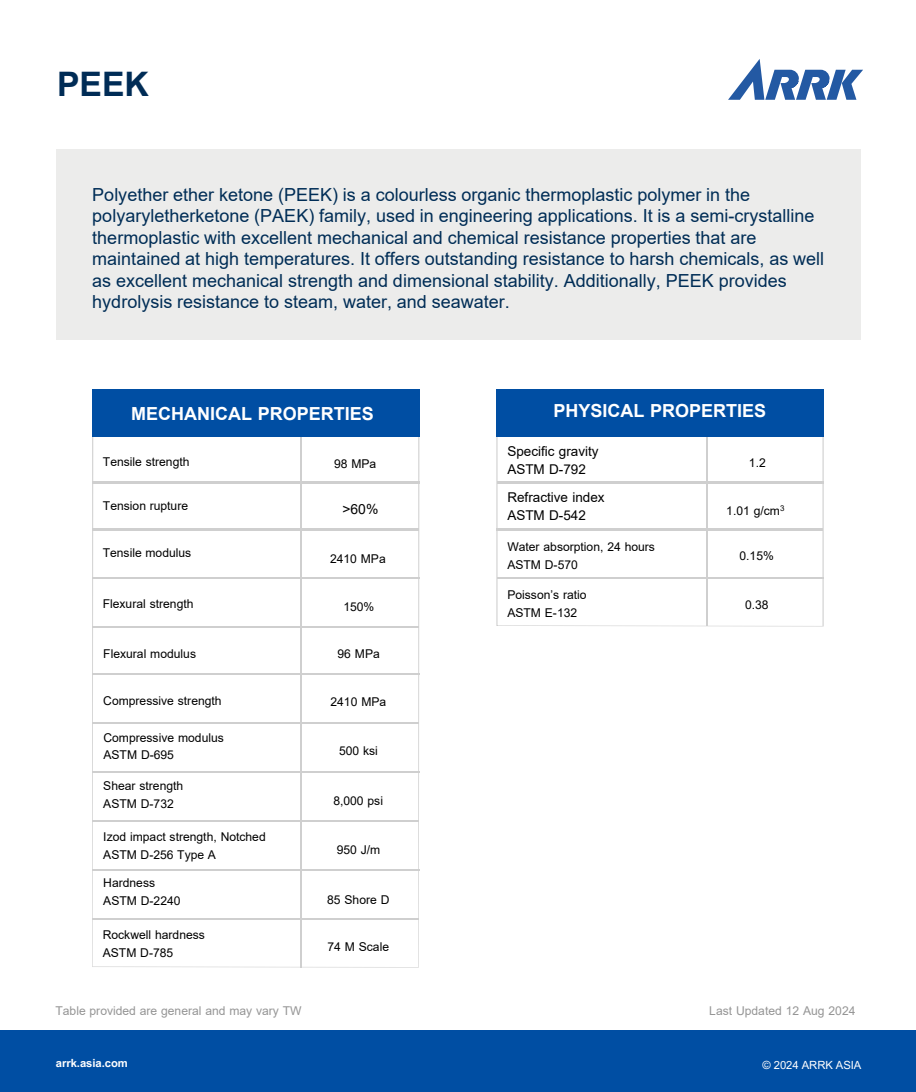
<style>
.page{position:relative;width:916px;height:1092px;background:#fff}
.page>*{position:absolute;margin:0;border:0;box-sizing:border-box;transform-origin:0 0}
.t1{font:700 33.75px "Arial";color:#002c56}
.t2{font:18px/21.3px "Arial";color:#002d56}
.t3{font:700 18px "Arial";color:#fff}
.t4{font:13.95px "Arial";color:#000}
.t5{font:13.5px/18px "Arial";color:#000}
.t6{font:12.15px/18px "Arial";color:#000}
.t7{font:12.15px "Arial";color:#959595}
.t8{font:700 11.25px "Arial MT Pro";letter-spacing:-.005em;color:#fff}
.t9{font:11.25px "Arial MT Pro";letter-spacing:-.005em;color:#fff}
</style>
<div class="page">
<svg style="left:92px;top:436px;width:327px;height:531px"></svg>
<hr style="left:300px;top:430px;width:1px;height:537px;background:#cfcfcf">
<div style="left:92px;top:390px;width:327px;height:46px;background:#004ea3"></div>
<hr style="left:93px;top:482px;width:326px;height:1px;background:#cfcfcf">
<hr style="left:92px;top:529px;width:327px;height:1px;background:#cfcfcf">
<hr style="left:93px;top:577px;width:326px;height:1px;background:#cfcfcf">
<hr style="left:93px;top:626px;width:326px;height:1px;background:#cfcfcf">
<hr style="left:93px;top:673px;width:326px;height:1px;background:#cfcfcf">
<hr style="left:93px;top:722px;width:326px;height:1px;background:#cfcfcf">
<hr style="left:93px;top:771px;width:326px;height:1px;background:#cfcfcf">
<hr style="left:93px;top:820px;width:326px;height:1px;background:#cfcfcf">
<hr style="left:93px;top:869px;width:326px;height:1px;background:#cfcfcf">
<hr style="left:93px;top:918px;width:326px;height:1px;background:#cfcfcf">
<div style="left:0;top:1030px;width:916px;height:61px;background:#004ea3"></div>
<div style="left:56px;top:149px;width:805px;height:191px;background:#ececeb"></div>
<svg style="left:496px;top:436px;width:327px;height:190px"></svg>
<hr style="left:707px;top:430px;width:1px;height:195px;background:#cfcfcf">
<div style="left:496px;top:389px;width:327px;height:47px;background:#004ea3"></div>
<hr style="left:497px;top:482px;width:326px;height:1px;background:#cfcfcf">
<hr style="left:496px;top:529px;width:327px;height:1px;background:#cfcfcf">
<hr style="left:497px;top:577px;width:326px;height:1px;background:#cfcfcf">
<svg style="left:728px;top:59px;width:135px;height:41px"></svg>
<p class="t1" style="left:57px;top:61px;width:93px">PEEK</p>
<p class="t2" style="left:92px;top:184px;width:733px">Polyether ether ketone (PEEK) is a colourless organic thermoplastic polymer in the polyaryletherketone (PAEK) family, used in engineering applications. It is a semi-crystalline thermoplastic with excellent mechanical and chemical resistance properties that are maintained at high temperatures. It offers outstanding resistance to harsh chemicals, as well as excellent mechanical strength and dimensional stability. Additionally, PEEK provides hydrolysis resistance to steam, water, and seawater.</p>
<p class="t3" style="left:131px;top:400px;width:244px">MECHANICAL PROPERTIES</p>
<h3 class="t6" style="left:103px;top:452px;width:88px">Tensile strength</h3>
<p class="t6" style="left:334px;top:455px;width:44px">98 MPa</p>
<h1 class="t6" style="left:103px;top:496px;width:87px">Tension rupture</h1>
<p class="t4" style="left:342px;top:499px;width:38px">&gt;60%</p>
<h2 class="t6" style="left:103px;top:543px;width:90px">Tensile modulus</h2>
<p class="t6" style="left:330px;top:549px;width:57px">2410 MPa</p>
<p class="t6" style="left:103px;top:595px;width:92px">Flexural strength</p>
<p class="t6" style="left:103px;top:644px;width:94px">Flexural modulus</p>
<p class="t6" style="left:103px;top:691px;width:120px">Compressive strength</p>
<h4 class="t6" style="left:103px;top:730px;width:122px;line-height:16.2px">Compressive modulus<br>ASTM D-695</h4>
<p class="t6" style="left:103px;top:776px;width:81px">Shear strength</p>
<p class="t6" style="left:103px;top:794px;width:72px">ASTM D-732</p>
<p class="t6" style="left:103px;top:827px;width:164px">Izod impact strength, Notched<br>ASTM D-256 Type A</p>
<p class="t6" style="left:103px;top:873px;width:53px">Hardness</p>
<p class="t6" style="left:103px;top:891px;width:79px">ASTM D-2240</p>
<p class="t6" style="left:103px;top:925px;width:104px">Rockwell hardness<br>ASTM D-785</p>
<p class="t6" style="left:343px;top:597px;width:32px">150%</p>
<p class="t6" style="left:337px;top:645px;width:44px">96 MPa</p>
<p class="t6" style="left:330px;top:692px;width:57px">2410 MPa</p>
<p class="t6" style="left:339px;top:741px;width:40px">500 ksi</p>
<p class="t6" style="left:333px;top:791px;width:51px">8,000 psi</p>
<p class="t6" style="left:337px;top:840px;width:45px">950 J/m</p>
<p class="t6" style="left:327px;top:890px;width:64px">85 Shore D</p>
<p class="t6" style="left:327px;top:937px;width:63px">74 M Scale</p>
<p class="t7" style="left:55px;top:1002px;width:248px">Table provided are general and may vary TW</p>
<h6 class="t3" style="left:553px;top:398px;width:214px">PHYSICAL PROPERTIES</h6>
<h6 class="t5" style="left:507px;top:442px;width:93px">Specific gravity<br>ASTM D-792</h6>
<h5 class="t5" style="left:507px;top:488px;width:99px">Refractive index<br>ASTM D-542</h5>
<p class="t6" style="left:749px;top:454px;width:18px">1.2</p>
<p class="t6" style="left:726px;top:501px;width:60px">1.01 g/cm<sup>3</sup></p>
<p class="t6" style="left:507px;top:537px;width:149px">Water absorption, 24 hours<br>ASTM D-570</p>
<h2 class="t6" style="left:507px;top:586px;width:81px">Poisson’s ratio</h2>
<h4 class="t6" style="left:507px;top:604px;width:71px">ASTM E-132</h4>
<p class="t6" style="left:739px;top:547px;width:36px">0.15%</p>
<h4 class="t6" style="left:745px;top:595px;width:25px">0.38</h4>
<p class="t7" style="left:709px;top:1002px;width:148px">Last Updated 12 Aug 2024</p>
<p class="t8" style="left:56px;top:1058px;width:73px">arrk.asia.com</p>
<p class="t9" style="left:762px;top:1060px;width:100px">© 2024 ARRK ASIA</p>
</div>
